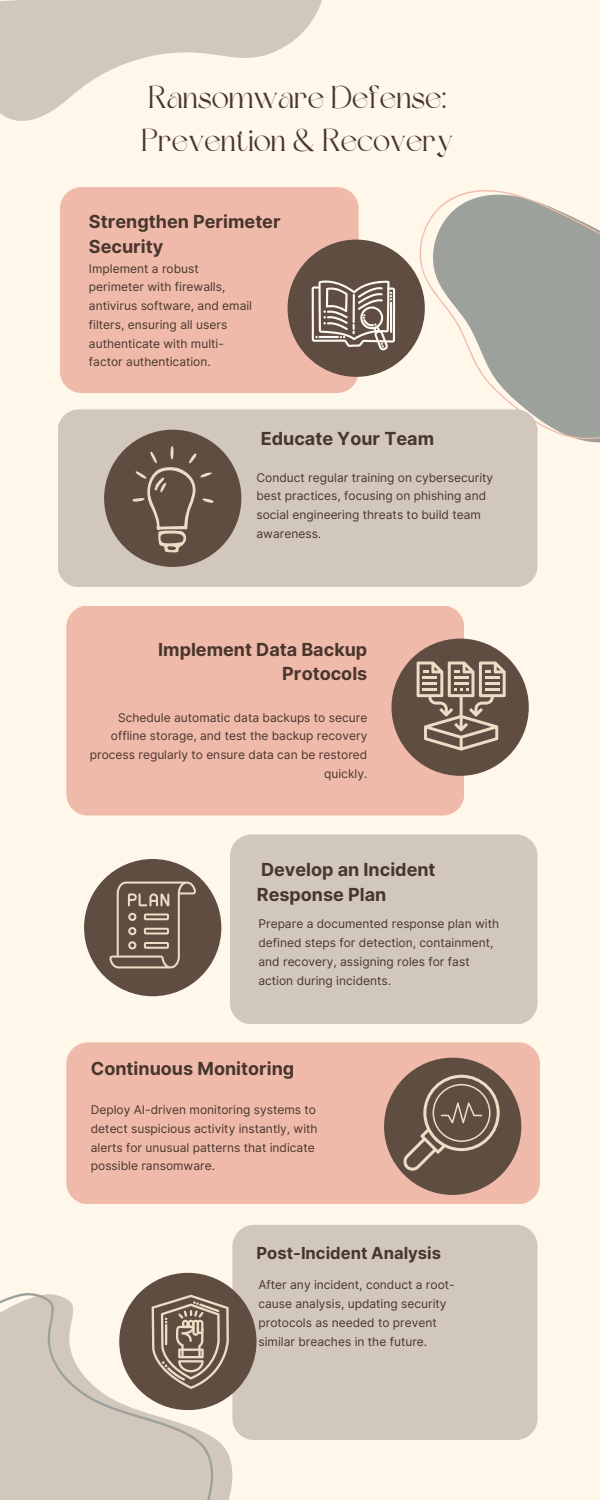
<style>
.page{position:relative;width:600px;height:1500px;background:#fff7e9}
.page>*{position:absolute;margin:0;border:0;box-sizing:border-box;transform-origin:0 0}
.t1{font:31.5px/43.5px "Dream Avenue";color:#48362c}
.t2{font:700 18px/24.8px "Inter";color:#48362c}
.t3{font:700 16.6px "Inter";color:#48362c}
.t4{font:12px/18.8px "Inter";color:#48362c}
</style>
<div class="page">
<svg style="left:382px;top:190px;width:218px;height:253px;fill:#9da19c"></svg>
<svg style="left:598px;top:335px;width:2px;height:20px"></svg>
<div style="left:60px;top:187px;width:298px;height:206px;background:#efbaaa;border-radius:21px"></div>
<div style="left:58px;top:409px;width:480px;height:178px;background:#d2c7bb;border-radius:21px"></div>
<div style="left:66px;top:606px;width:398px;height:210px;background:#efbaaa;border-radius:21px"></div>
<svg style="left:213px;top:1395px;width:20px;height:105px"></svg>
<svg style="left:0;top:1293px;width:213px;height:207px;fill:#d2c7bb"></svg>
<div style="left:232px;top:1225px;width:305px;height:215px;background:#d2c7bb;border-radius:21px"></div>
<div style="left:230px;top:834px;width:308px;height:190px;background:#d2c7bb;border-radius:21px"></div>
<div style="left:104px;top:430px;width:137px;height:137px;background:#604d42;border-radius:50%"></div>
<div style="left:66px;top:1042px;width:474px;height:162px;background:#efbaaa;border-radius:21px"></div>
<div style="left:392px;top:639px;width:137px;height:137px;background:#604d42;border-radius:50%"></div>
<div style="left:384px;top:1058px;width:137px;height:137px;background:#604d42;border-radius:50%"></div>
<div style="left:84px;top:859px;width:137px;height:137px;background:#604d42;border-radius:50%"></div>
<div style="left:288px;top:240px;width:137px;height:137px;background:#604d42;border-radius:50%"></div>
<div style="left:119px;top:1273px;width:138px;height:137px;background:#604d42;border-radius:50%"></div>
<svg style="left:0;top:0;width:322px;height:121px;fill:#d2c7bb"></svg>
<svg style="left:312px;top:280px;width:83px;height:70px"></svg>
<svg style="left:152px;top:1295px;width:77px;height:94px"></svg>
<svg style="left:403px;top:1075px;width:96px;height:96px"></svg>
<svg style="left:109px;top:882px;width:87px;height:86px"></svg>
<svg style="left:132px;top:446px;width:82px;height:106px"></svg>
<svg style="left:417px;top:662px;width:89px;height:89px"></svg>
<p class="t1" style="left:142px;top:78px;width:313px">Ransomware Defense:<br>Prevention &amp; Recovery</p>
<h1 class="t2" style="left:89px;top:209px;width:193px">Strengthen Perimeter<br>Security</h1>
<p class="t4" style="left:89px;top:259px;width:165px">Implement a robust perimeter with firewalls, antivirus software, and email filters, ensuring all users authenticate with multi&shy;factor authentication.</p>
<p class="t2" style="left:261px;top:426px;width:175px">Educate Your Team</p>
<p class="t4" style="left:257px;top:468px;width:238px">Conduct regular training on cybersecurity best practices, focusing on phishing and social engineering threats to build team awareness.</p>
<h2 class="t2" style="left:158px;top:637px;width:211px;text-align:right">Implement Data Backup<br>Protocols</h2>
<h2 class="t4" style="left:90px;top:708px;width:279px;text-align:right">Schedule automatic data backups to secure offline storage, and test the backup recovery process regularly to ensure data can be restored quickly.</h2>
<h2 class="t2" style="left:257px;top:857px;width:180px">Develop an Incident<br>Response Plan</h2>
<p class="t4" style="left:258px;top:915px;width:242px">Prepare a documented response plan with defined steps for detection, containment, and recovery, assigning roles for fast action during incidents.</p>
<p class="t2" style="left:91px;top:1056px;width:205px">Continuous Monitoring</p>
<p class="t4" style="left:91px;top:1100px;width:228px">Deploy AI-driven monitoring systems to detect suspicious activity instantly, with alerts for unusual patterns that indicate possible ransomware.</p>
<p class="t3" style="left:257px;top:1243px;width:186px">Post-Incident Analysis</p>
<p class="t4" style="left:258px;top:1276px;width:198px">After any incident, conduct a root&shy;cause analysis, updating security protocols as needed to prevent similar breaches in the future.</p>
</div>
